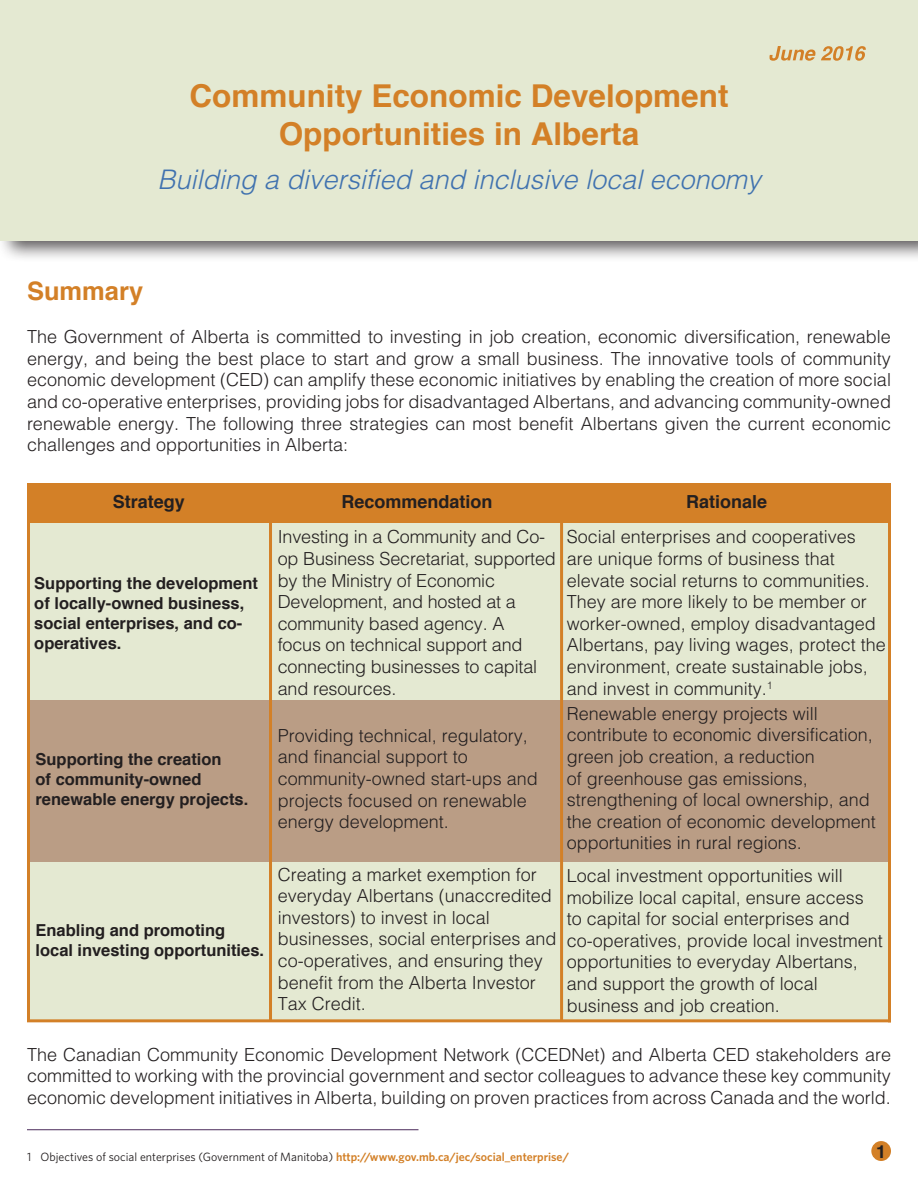
<style>
.page{position:relative;width:918px;height:1188px;background:#fff}
.page>*{position:absolute;margin:0;border:0;box-sizing:border-box;transform-origin:0 0}
.t1{font:700 31.5px/37.8px "Helvetica";color:#d38027;text-align:center}
.t2{font:italic 300 27px "Helvetica";color:#4072af}
.t3{font:700 25.5px "Helvetica";color:#d38027}
.t4{font:300 18px/21.6px "Helvetica";color:#231f20}
.t5{font:700 18px "Helvetica";color:#231f20}
.t6{font:700 16.5px/19.8px "Helvetica";color:#231f20}
.Foot_Notes{font:12px "Whitney";color:#231f20}
.s1{font-weight:600;color:#d38027}
</style>
<div class="page">
<div style="left:871px;top:1141px;width:20px;height:20px;background:#d38027;border-radius:50%"></div>
<hr style="left:27px;top:1129px;width:391px;height:1px;background:#4b2a5b">
<div style="left:0;top:0;width:918px;height:263px;background:#231f20;opacity:.75"></div>
<div style="left:0;top:0;width:918px;height:241px;background:#e4e9d2"></div>
<svg style="left:769px;top:46px;width:97px;height:15px"></svg>
<div style="left:27px;top:483px;width:864px;height:40px;background:#d38027"></div>
<div style="left:27px;top:523px;width:864px;height:496px;background:#e4e9d2"></div>
<div style="left:27px;top:700px;width:864px;height:162px;background:#ba9d85"></div>
<hr style="left:269px;top:483px;width:3px;height:537px;background:#d38027">
<hr style="left:560px;top:483px;width:3px;height:537px;background:#d38027">
<hr style="left:27px;top:1019px;width:864px;height:3px;background:#d38027">
<hr style="left:27px;top:483px;width:3px;height:537px;background:#d38027">
<hr style="left:888px;top:485px;width:3px;height:537px;background:#d38027">
<p class="t1" style="left:189px;top:77px;width:541px">Community Economic Development<br>Opportunities in Alberta</p>
<p class="t2" style="left:157px;top:162px;width:605px">Building a diversified and inclusive local economy</p>
<p class="t3" style="left:27px;top:270px;width:118px">Summary</p>
<p class="t4" style="left:27px;top:326px;width:866px;text-align:justify">The Government of Alberta is committed to investing in job creation, economic diversification, renewable energy, and being the best place to start and grow a small business. The innovative tools of community economic development (CED) can amplify these economic initiatives by enabling the creation of more social and co-operative enterprises, providing jobs for disadvantaged Albertans, and advancing community-owned renewable energy. The following three strategies can most benefit Albertans given the current economic challenges and opportunities in Alberta:</p>
<p class="t5" style="left:113px;top:487px;width:74px">Strategy</p>
<p class="t5" style="left:342px;top:487px;width:153px">Recommendation</p>
<p class="t5" style="left:686px;top:487px;width:83px">Rationale</p>
<p class="t6" style="left:34px;top:574px;width:225px">Supporting the development of locally-owned business, social enterprises, and co&shy;operatives.</p>
<p class="t6" style="left:36px;top:749px;width:214px">Supporting the creation<br>of community-owned renewable energy projects.</p>
<p class="t6" style="left:36px;top:920px;width:230px">Enabling and promoting local investing opportunities.</p>
<p class="t4" style="left:278px;top:526px;width:280px">Investing in a Community and Co&shy;op Business Secretariat, supported by the Ministry of Economic<br>Development, and hosted at a community based agency. A<br>focus on technical support and connecting businesses to capital and resources.</p>
<p class="t4" style="left:567px;top:526px;width:321px">Social enterprises and cooperatives are unique forms of business that elevate social returns to communities.<br>They are more likely to be member or worker-owned, employ disadvantaged Albertans, pay living wages, protect the environment, create sustainable jobs, and invest in community.<sup>1</sup></p>
<p class="t4" style="left:278px;top:724px;width:262px">Providing technical, regulatory, and financial support to community-owned start-ups and projects focused on renewable energy development.</p>
<p class="t4" style="left:567px;top:702px;width:311px">Renewable energy projects will contribute to economic diversification, green job creation, a reduction<br>of greenhouse gas emissions, strengthening of local ownership, and the creation of economic development opportunities in rural regions.</p>
<p class="t4" style="left:278px;top:863px;width:280px">Creating a market exemption for everyday Albertans (unaccredited investors) to invest in local businesses, social enterprises and co-operatives, and ensuring they benefit from the Alberta Investor<br>Tax Credit.</p>
<p class="t4" style="left:567px;top:865px;width:318px">Local investment opportunities will mobilize local capital, ensure access to capital for social enterprises and co-operatives, provide local investment opportunities to everyday Albertans, and support the growth of local business and job creation.</p>
<p class="t4" style="left:27px;top:1043px;width:866px;text-align:justify">The Canadian Community Economic Development Network (CCEDNet) and Alberta CED stakeholders are committed to working with the provincial government and sector colleagues to advance these key community economic development initiatives in Alberta, building on proven practices from across Canada and the world.</p>
<p class="Foot_Notes" style="left:27px;top:1149px;width:544px">1 Objectives of social enterprises (Government of Manitoba) <span class="s1">http://www.gov.mb.ca/jec/social_enterprise/</span></p>
<p class="t5" style="left:876px;top:1137px;width:12px">1</p>
</div>
